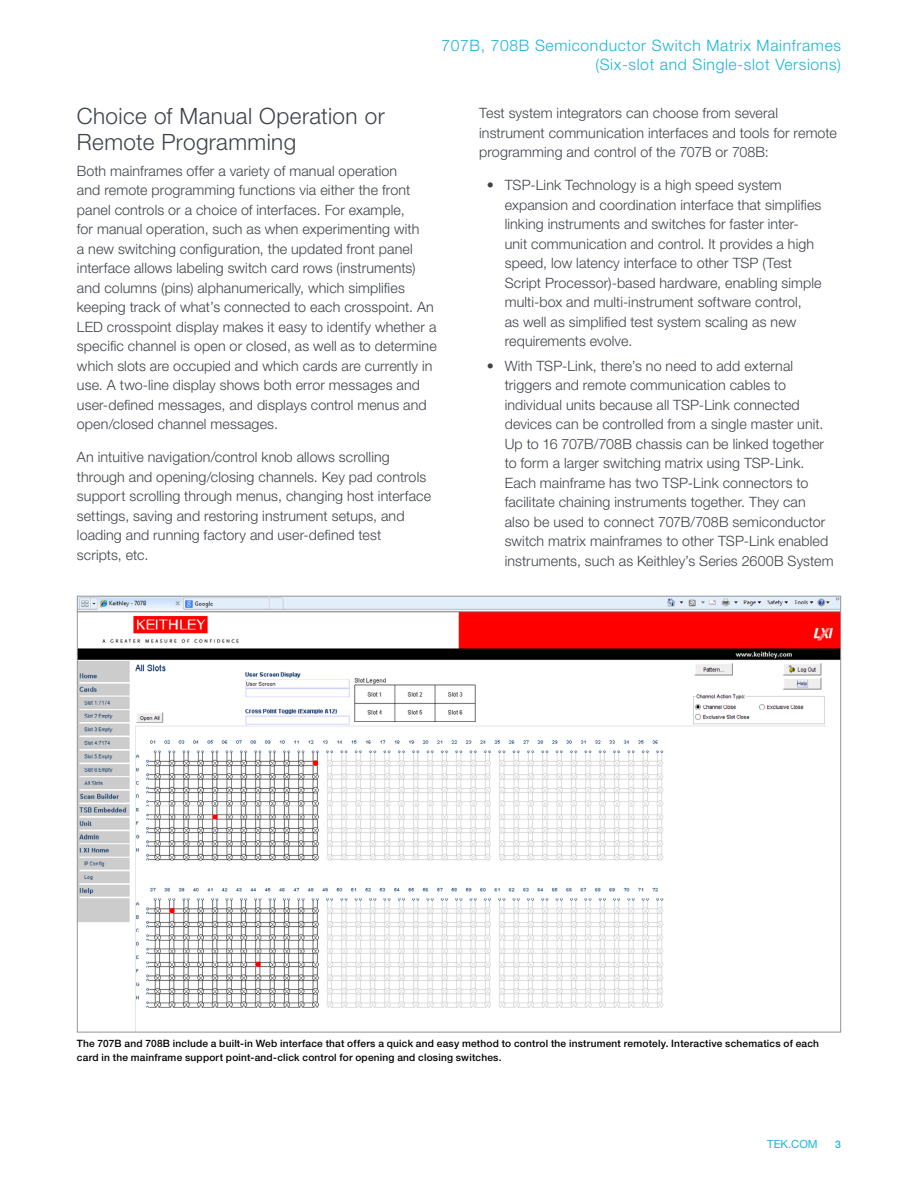
<style>
.page{position:relative;width:918px;height:1188px;background:#fff}
.page>*{position:absolute;margin:0;border:0;box-sizing:border-box;transform-origin:0 0}
.t1{font:300 22.5px/25.5px "Helvetica Neue LT Std";letter-spacing:.015em;color:#3e434a}
.t2{font:300 15.75px/18.9px "Helvetica Neue LT Std";letter-spacing:.04em;color:#1cb5d8;text-align:right}
.t3{font:300 14.25px/19.5px "Helvetica Neue LT Std";letter-spacing:.01em;color:#3e434a}
.t4{font:11.25px "Helvetica Neue LT Std";color:#1cb5d8}
.t5{font:500 10.5px "Helvetica Neue LT Std";color:#1cb5d8}
.t6{font:500 10.2px/13.5px "Helvetica Neue LT Std";letter-spacing:.02em;color:#000}
</style>
<div class="page">
<img style="left:79px;top:598px;width:760px;height:432px">
<p class="t2" style="left:441px;top:36px;width:401px">707B, 708B Semiconductor Switch Matrix Mainframes (Six-slot and Single-slot Versions)</p>
<h1 class="t1" style="left:77px;top:103px;width:309px">Choice of Manual Operation or<br>Remote Programming</h1>
<p class="t3" style="left:77px;top:161px;width:361px">Both mainframes offer a variety of manual operation<br>and remote programming functions via either the front panel controls or a choice of interfaces. For example,<br>for manual operation, such as when experimenting with<br>a new switching configuration, the updated front panel interface allows labeling switch card rows (instruments) and columns (pins) alphanumerically, which simplifies keeping track of what’s connected to each crosspoint. An LED crosspoint display makes it easy to identify whether a specific channel is open or closed, as well as to determine which slots are occupied and which cards are currently in use. A two-line display shows both error messages and user-defined messages, and displays control menus and open/closed channel messages.</p>
<p class="t3" style="left:77px;top:447px;width:356px">An intuitive navigation/control knob allows scrolling through and opening/closing channels. Key pad controls support scrolling through menus, changing host interface settings, saving and restoring instrument setups, and loading and running factory and user-defined test<br>scripts, etc.</p>
<p class="t3" style="left:479px;top:103px;width:359px">Test system integrators can choose from several instrument communication interfaces and tools for remote programming and control of the 707B or 708B:</p>
<p class="t3" style="left:505px;top:175px;width:318px;text-indent:-18px">• TSP-Link Technology is a high speed system expansion and coordination interface that simplifies linking instruments and switches for faster inter&shy;unit communication and control. It provides a high speed, low latency interface to other TSP (Test Script Processor)-based hardware, enabling simple multi-box and multi-instrument software control,<br>as well as simplified test system scaling as new requirements evolve.</p>
<p class="t3" style="left:505px;top:356px;width:330px;text-indent:-18px">• With TSP-Link, there’s no need to add external triggers and remote communication cables to individual units because all TSP-Link connected devices can be controlled from a single master unit.<br>Up to 16 707B/708B chassis can be linked together to form a larger switching matrix using TSP-Link.<br>Each mainframe has two TSP-Link connectors to facilitate chaining instruments together. They can also be used to connect 707B/708B semiconductor switch matrix mainframes to other TSP-Link enabled instruments, such as Keithley’s Series 2600B System</p>
<p class="t6" style="left:77px;top:1037px;width:744px">The 707B and 708B include a built-in Web interface that offers a quick and easy method to control the instrument remotely. Interactive schematics of each card in the mainframe support point-and-click control for opening and closing switches.</p>
<p class="t4" style="left:767px;top:1138px;width:52px">TEK.COM</p>
<p class="t5" style="left:835px;top:1138px;width:7px">3</p>
</div>
